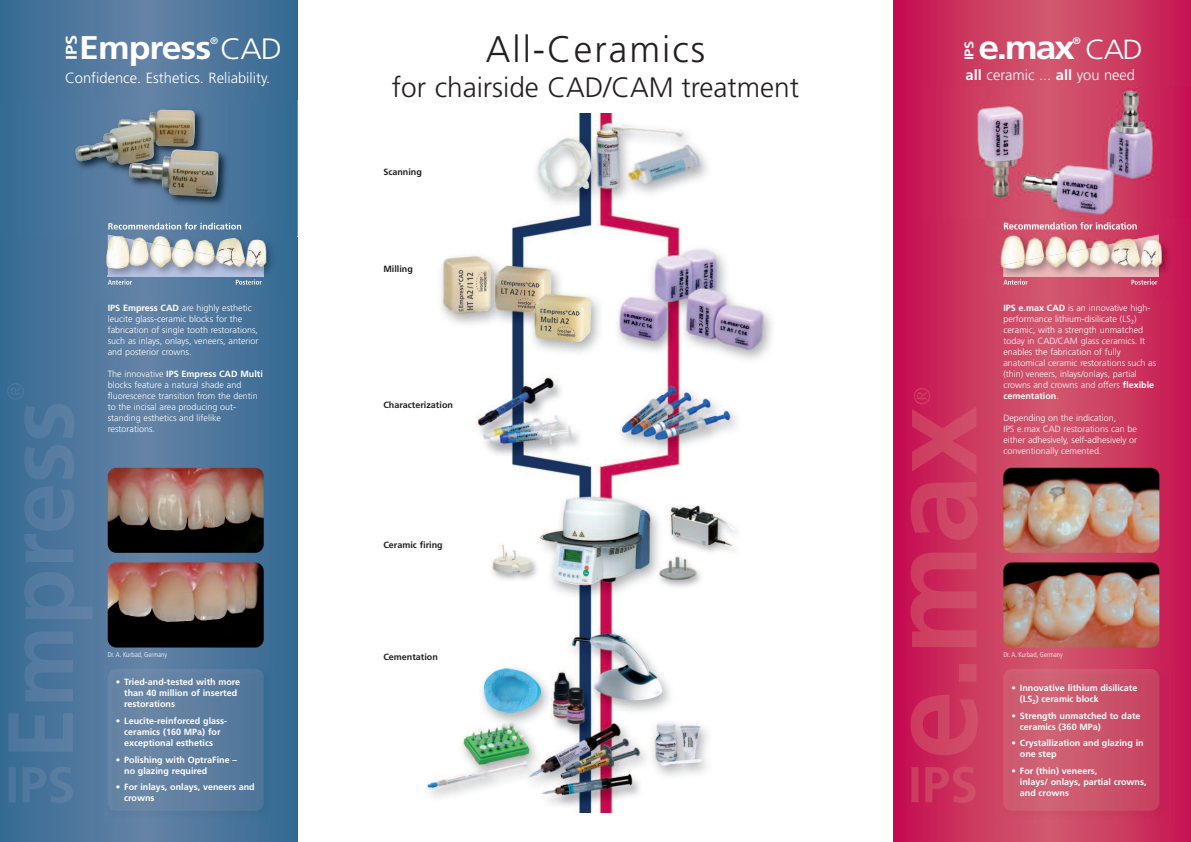
<style>
.page{position:relative;width:1191px;height:842px;background:#fff}
.page>*{position:absolute;margin:0;border:0;box-sizing:border-box;transform-origin:0 0}
.t1{font:300 36.9px "Frutiger";letter-spacing:.055em;color:#231f20}
.t2{font:700 33.6px "Frutiger";color:#fff;scale:1.11 1}
.t3{font:700 32.8px "Frutiger";letter-spacing:-.03em;color:#fff;scale:1.09 1}
.t4{font:300 29.4px "Frutiger";color:#fff;scale:1.09 1}
.t5{font:300 28px "Frutiger";color:#231f20}
.t6{font:300 27.6px "Frutiger";color:#fff;scale:1.11 1}
.t7{font:700 15.5px "Frutiger";color:#fff;scale:1.18 1}
.t8{font:300 14.8px "Frutiger";color:#fff}
.t9{font:300 14.7px "Frutiger";color:#fff}
.t10{font:700 12.5px "Frutiger";color:#fff;scale:1.18 1}
.t11{font:700 9.6px "Frutiger";color:#fff;scale:1.11 1}
.t12{font:9.3px "Frutiger";color:#fff;scale:1.09 1}
.t13{font:300 9px/11px "Frutiger";color:#fff}
.t14{font:700 9px/11px "Frutiger";color:#fff}
.t15{font:700 9px "Frutiger";color:#231f20}
.t16{font:300 condensed 7px "Frutiger";color:#fff}
.s1{font-weight:700}
</style>
<div class="page">
<svg style="left:0;top:0;width:298px;height:842px;background:#4a759b"></svg>
<img style="left:8px;top:404px;width:85px;height:348px">
<img style="left:7px;top:383px;width:17px;height:17px">
<img style="left:9px;top:767px;width:64px;height:36px">
<img style="left:103px;top:665px;width:173px;height:159px">
<img style="left:108px;top:669px;width:156px;height:142px">
<img style="left:0;top:100px;width:298px;height:136px">
<img style="left:75px;top:110px;width:143px;height:87px">
<img style="left:108px;top:468px;width:156px;height:85px;border-radius:9px">
<img style="left:108px;top:562px;width:156px;height:85px;border-radius:9px">
<svg style="left:893px;top:0;width:298px;height:842px;background:#ca315e"></svg>
<img style="left:910px;top:406px;width:68px;height:349px">
<img style="left:913px;top:388px;width:17px;height:16px">
<img style="left:911px;top:766px;width:64px;height:37px">
<img style="left:1003px;top:468px;width:156px;height:85px;border-radius:9px">
<img style="left:1003px;top:562px;width:156px;height:85px;border-radius:9px">
<img style="left:427px;top:113px;width:345px;height:699px">
<img style="left:999px;top:665px;width:173px;height:159px">
<img style="left:1003px;top:669px;width:156px;height:142px">
<img style="left:90px;top:221px;width:195px;height:79px">
<img style="left:108px;top:279px;width:24px;height:6px">
<img style="left:108px;top:223px;width:73px;height:2px">
<img style="left:236px;top:279px;width:26px;height:6px">
<img style="left:108px;top:274px;width:156px;height:3px">
<img style="left:264px;top:236px;width:8px;height:38px">
<img style="left:94px;top:236px;width:170px;height:38px">
<img style="left:94px;top:225px;width:178px;height:11px">
<img style="left:987px;top:226px;width:193px;height:74px">
<img style="left:1003px;top:279px;width:24px;height:6px">
<img style="left:1004px;top:226px;width:72px;height:4px">
<img style="left:1131px;top:279px;width:26px;height:6px">
<img style="left:1003px;top:274px;width:155px;height:3px">
<img style="left:991px;top:231px;width:176px;height:43px">
<img style="left:909px;top:87px;width:282px;height:131px">
<h3 class="t3" style="left:79px;top:34px;width:123px">Empress</h3>
<p class="t12" style="left:210px;top:37px;width:9px">®</p>
<h3 class="t7" style="left:65px;top:60px;width:23px;rotate:-90deg">IPS</h3>
<h3 class="t4" style="left:220px;top:37px;width:59px">CAD</h3>
<h3 class="t8" style="left:65px;top:72px;width:207px">Confidence. Esthetics. Reliability.</h3>
<p class="t13" style="left:108px;top:303px;width:152px"><span class="s1">IPS Empress CAD</span> are highly esthetic leucite glass-ceramic blocks for the fabrication of single tooth restorations, such as inlays, onlays, veneers, anterior and posterior crowns.</p>
<p class="t13" style="left:108px;top:369px;width:157px">The innovative <span class="s1">IPS Empress CAD Multi </span>blocks feature a natural shade and fluorescence transition from the dentin to the incisal area producing out&shy;standing esthetics and lifelike restorations.</p>
<p class="t16" style="left:108px;top:652px;width:61px">Dr. A. Kurbad, Germany</p>
<p class="t14" style="left:124px;top:677px;width:118px;text-indent:-8px">• Tried-and-tested with more than 40 million of inserted restorations</p>
<p class="t14" style="left:124px;top:716px;width:104px;text-indent:-8px">• Leucite-reinforced glass&shy;ceramics (160 MPa) for exceptional esthetics</p>
<p class="t14" style="left:124px;top:755px;width:114px;text-indent:-8px">• Polishing with OptraFine – no glazing required</p>
<p class="t14" style="left:124px;top:782px;width:132px;text-indent:-8px">• For inlays, onlays, veneers and crowns</p>
<h1 class="t1" style="left:486px;top:34px;width:221px">All-Ceramics</h1>
<h3 class="t5" style="left:392px;top:76px;width:408px">for chairside CAD/CAM treatment</h3>
<p class="t15" style="left:383px;top:168px;width:40px">Scanning</p>
<p class="t15" style="left:383px;top:265px;width:31px">Milling</p>
<p class="t15" style="left:383px;top:401px;width:71px">Characterization</p>
<p class="t15" style="left:383px;top:541px;width:61px">Ceramic firing</p>
<p class="t15" style="left:383px;top:653px;width:56px">Cementation</p>
<p class="t11" style="left:1072px;top:37px;width:9px">®</p>
<h3 class="t10" style="left:964px;top:60px;width:18px;rotate:-90deg">IPS</h3>
<h3 class="t6" style="left:1085px;top:39px;width:53px">CAD</h3>
<h2 class="t2" style="left:978px;top:34px;width:88px">e.max</h2>
<h3 class="t9" style="left:965px;top:69px;width:171px"><span class="s1">all</span> ceramic ... <span class="s1">all</span> you need</h3>
<p class="t14" style="left:1003px;top:222px;width:135px">Recommendation for indication</p>
<p class="t13" style="left:1003px;top:303px;width:154px"><span class="s1">IPS e.max CAD</span> is an innovative high&shy;performance lithium-disilicate (LS<sub>2</sub>) ceramic, with a strength unmatched today in CAD/CAM glass ceramics. It enables the fabrication of fully anatomical ceramic restorations such as (thin) veneers, inlays/onlays, partial crowns and crowns and offers <span class="s1">flexible cementation</span>.</p>
<p class="t13" style="left:1003px;top:413px;width:135px">Depending on the indication,<br>IPS e.max CAD restorations can be either adhesively, self-adhesively or conventionally cemented.</p>
<p class="t16" style="left:1003px;top:652px;width:61px">Dr. A. Kurbad, Germany</p>
<p class="t14" style="left:1020px;top:683px;width:119px;text-indent:-9px">• Innovative lithium disilicate (LS<sub>2</sub>) ceramic block</p>
<p class="t14" style="left:1020px;top:711px;width:122px;text-indent:-9px">• Strength unmatched to date ceramics (360 MPa)</p>
<p class="t14" style="left:1020px;top:738px;width:125px;text-indent:-9px">• Crystallization and glazing in one step</p>
<p class="t14" style="left:1020px;top:766px;width:128px;text-indent:-9px">• For (thin) veneers,<br>inlays/ onlays, partial crowns, and crowns</p>
</div>
